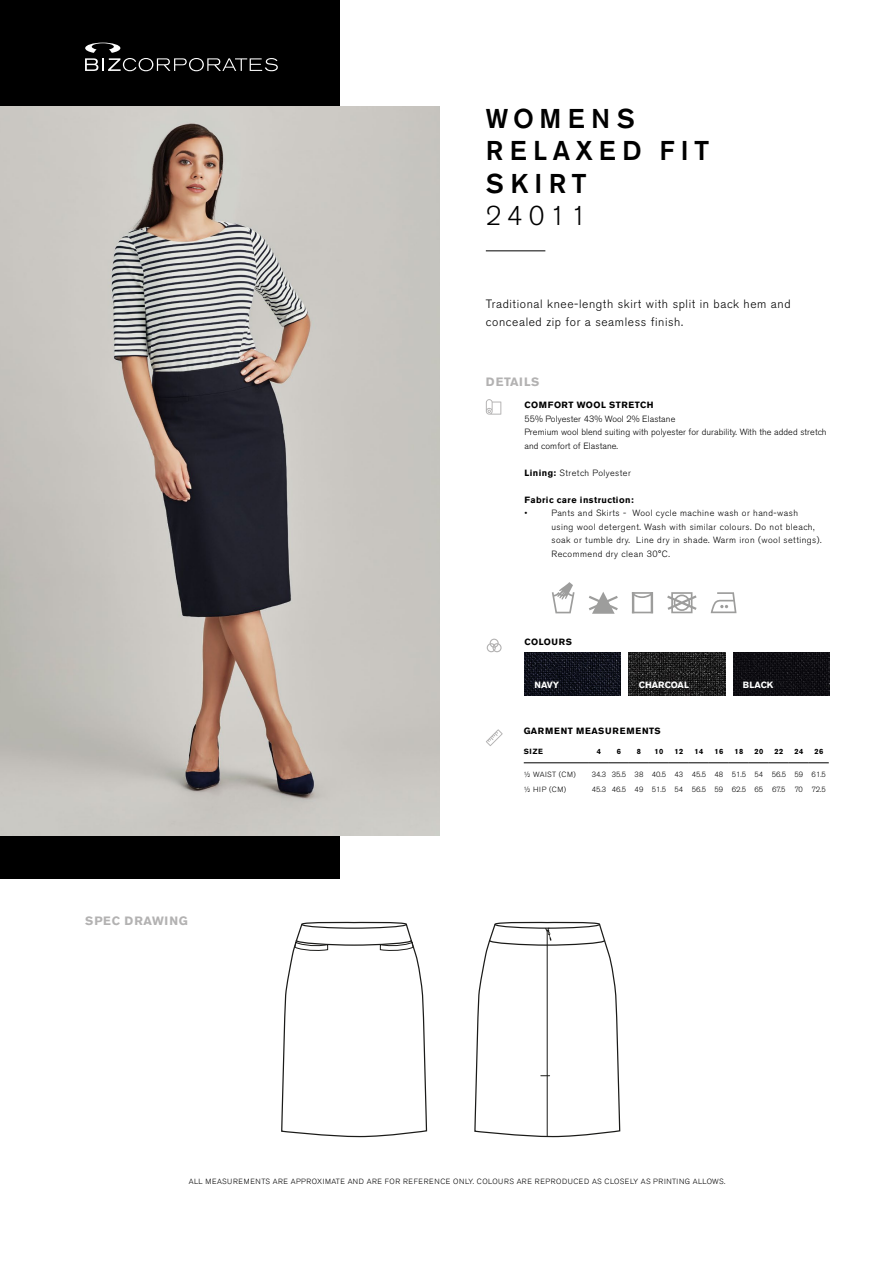
<style>
.page{position:relative;width:893px;height:1263px;background:#fff}
.page>*{position:absolute;margin:0;border:0;box-sizing:border-box;transform-origin:0 0}
.t1{font:500 27px/32.4px "Akzidenz Grotesk BE";letter-spacing:.22em;color:#000}
.t2{font:300 27px "Akzidenz Grotesk BE";letter-spacing:.2em;color:#000}
.t3{font:300 12px/18px "Akzidenz Grotesk BE";letter-spacing:.05em;color:#000}
.t4{font:700 12px "Akzidenz Grotesk BE";letter-spacing:.07em;color:#b3b2b2}
.t5{font:700 12px "Akzidenz Grotesk BE";letter-spacing:.05em;color:#b3b2b2}
.t6{font:300 9px/13.5px "Akzidenz Grotesk BE";letter-spacing:.05em;color:#000}
.t7{font:300 9px/13.5px "Akzidenz Grotesk BE";letter-spacing:.01em;color:#000}
.t8{font:700 9px "Akzidenz Grotesk BE";letter-spacing:.05em;color:#000}
.t9{font:700 9px "Akzidenz Grotesk BE";letter-spacing:.09em;color:#000}
.t10{font:700 9px "Akzidenz Grotesk BE";color:#fff}
.t11{font:300 7.5px "Akzidenz Grotesk BE";letter-spacing:.07em;color:#000}
.t12{font:300 7.5px "Akzidenz Grotesk BE";color:#000}
.t13{font:700 7.5px "Akzidenz Grotesk BE";letter-spacing:.05em;color:#000}
.t14{font:300 7.5px "Akzidenz Grotesk BE";letter-spacing:.05em;color:#000}
.s1{font-weight:700}
</style>
<div class="page">
<img style="left:629px;top:652px;width:96px;height:43px">
<img style="left:733px;top:652px;width:96px;height:43px">
<img style="left:525px;top:652px;width:96px;height:43px">
<div style="left:0;top:0;width:339px;height:878px;background:#000"></div>
<img style="left:0;top:106px;width:440px;height:729px">
<hr style="left:486px;top:250px;width:59px;height:1px;background:#000">
<svg style="left:486px;top:729px;width:17px;height:17px"></svg>
<svg style="left:486px;top:399px;width:15px;height:16px"></svg>
<div style="left:490px;top:639px;width:9px;height:9px;border:1px solid #b3b2b2;border-radius:50%"></div>
<div style="left:492px;top:643px;width:10px;height:9px;border:1px solid #b3b2b2;border-radius:50%"></div>
<div style="left:487px;top:643px;width:9px;height:9px;border:1px solid #b3b2b2;border-radius:50%"></div>
<svg style="left:589px;top:592px;width:29px;height:22px"></svg>
<svg style="left:634px;top:592px;width:17px;height:21px"></svg>
<hr style="left:632px;top:592px;width:2px;height:21px;background:#9d9d9c">
<hr style="left:651px;top:592px;width:2px;height:21px;background:#9d9d9c">
<svg style="left:667px;top:592px;width:30px;height:21px"></svg>
<svg style="left:711px;top:592px;width:25px;height:21px"></svg>
<svg style="left:552px;top:582px;width:23px;height:31px"></svg>
<hr style="left:524px;top:762px;width:65px;height:1px;background:#000">
<svg style="left:589px;top:762px;width:240px;height:1px"></svg>
<svg style="left:281px;top:921px;width:147px;height:217px"></svg>
<svg style="left:474px;top:922px;width:147px;height:216px"></svg>
<svg style="left:85px;top:43px;width:193px;height:28px"></svg>
<h1 class="t1" style="left:486px;top:102px;width:225px">WOMENS<br>RELAXED FIT<br>SKIRT</h1>
<h1 class="t2" style="left:486px;top:200px;width:102px">24011</h1>
<h2 class="t3" style="left:486px;top:295px;width:306px">Traditional knee-length skirt with split in back hem and concealed zip for a seamless finish.</h2>
<h2 class="t5" style="left:486px;top:375px;width:55px">DETAILS</h2>
<p class="t8" style="left:524px;top:400px;width:131px">COMFORT WOOL STRETCH</p>
<p class="t7" style="left:524px;top:412px;width:304px">55% Polyester 43% Wool 2% Elastane<br>Premium wool blend suiting with polyester for durability. With the added stretch and comfort of Elastane.</p>
<p class="t6" style="left:524px;top:466px;width:108px"><span class="s1">Lining:</span> Stretch Polyester</p>
<p class="t8" style="left:524px;top:494px;width:111px">Fabric care instruction:</p>
<p class="t6" style="left:524px;top:506px;width:4px">•</p>
<p class="t6" style="left:551px;top:506px;width:272px">Pants and Skirts - Wool cycle machine wash or hand-wash using wool detergent. Wash with similar colours. Do not bleach, soak or tumble dry. Line dry in shade. Warm iron (wool settings).<br>Recommend dry clean 30°C.</p>
<p class="t8" style="left:524px;top:637px;width:49px">COLOURS</p>
<p class="t10" style="left:534px;top:680px;width:26px">NAVY</p>
<p class="t10" style="left:639px;top:680px;width:52px">CHARCOAL</p>
<p class="t10" style="left:743px;top:680px;width:32px">BLACK</p>
<h2 class="t4" style="left:85px;top:914px;width:104px">SPEC DRAWING</h2>
<p class="t9" style="left:524px;top:726px;width:139px">GARMENT MEASUREMENTS</p>
<p class="t13" style="left:524px;top:747px;width:21px">SIZE</p>
<p class="t13" style="left:597px;top:747px;width:6px">4</p>
<p class="t13" style="left:617px;top:747px;width:6px">6</p>
<p class="t13" style="left:637px;top:747px;width:6px">8</p>
<p class="t13" style="left:654px;top:747px;width:10px">10</p>
<p class="t13" style="left:674px;top:747px;width:10px">12</p>
<p class="t13" style="left:694px;top:747px;width:10px">14</p>
<p class="t13" style="left:714px;top:747px;width:10px">16</p>
<p class="t13" style="left:734px;top:747px;width:10px">18</p>
<p class="t13" style="left:754px;top:747px;width:10px">20</p>
<p class="t13" style="left:774px;top:747px;width:10px">22</p>
<p class="t13" style="left:794px;top:747px;width:10px">24</p>
<p class="t13" style="left:814px;top:747px;width:10px">26</p>
<p class="t14" style="left:524px;top:770px;width:53px">½ WAIST (CM)</p>
<p class="t12" style="left:592px;top:770px;width:236px">34.3 35.5 38 40.5 43 45.5 48 51.5 54 56.5 59 61.5</p>
<p class="t14" style="left:524px;top:785px;width:44px">½ HIP (CM)</p>
<p class="t12" style="left:592px;top:785px;width:235px">45.3 46.5 49 51.5 54 56.5 59 62.5 65 67.5 70 72.5</p>
<p class="t11" style="left:189px;top:1177px;width:538px">ALL MEASUREMENTS ARE APPROXIMATE AND ARE FOR REFERENCE ONLY. COLOURS ARE REPRODUCED AS CLOSELY AS PRINTING ALLOWS.</p>
</div>
